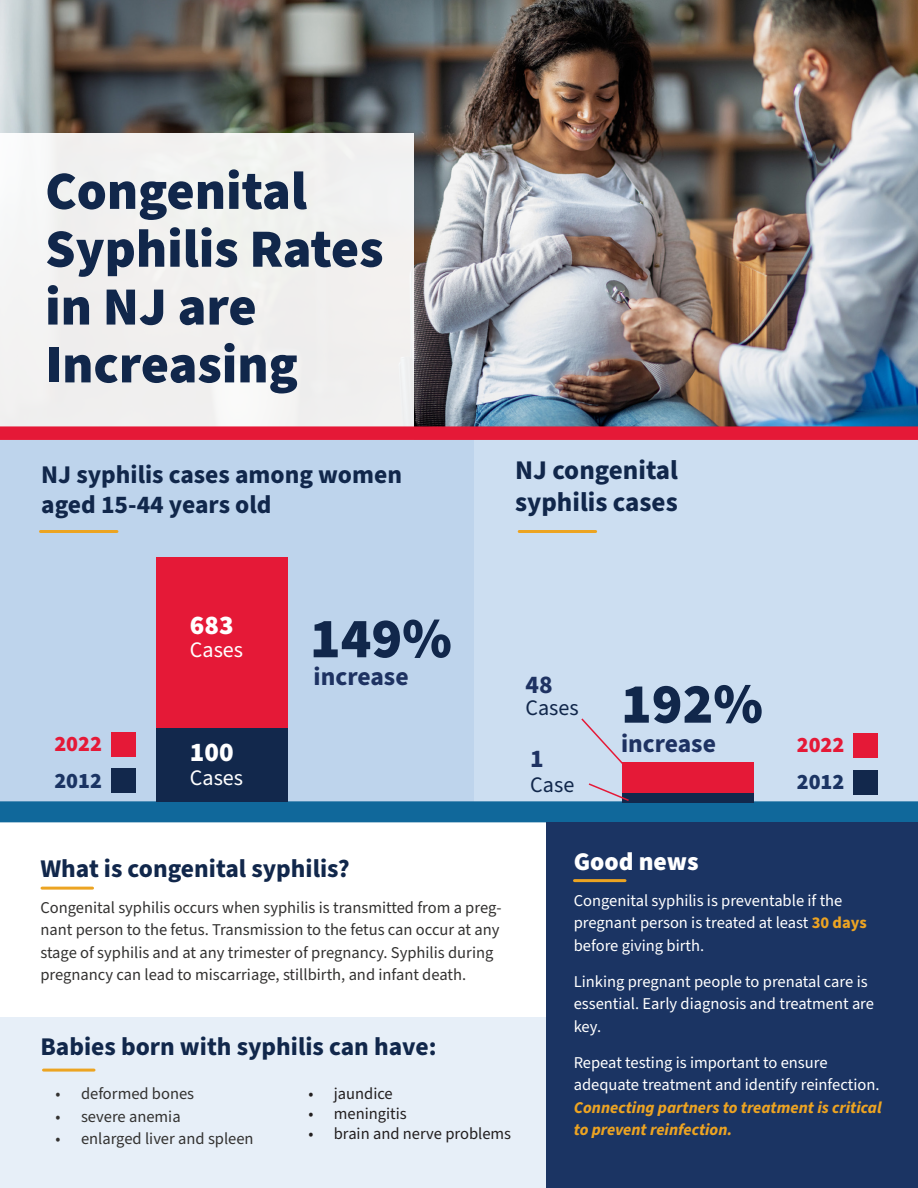
<style>
.page{position:relative;width:918px;height:1188px;background:#fff}
.page>*{position:absolute;margin:0;border:0;box-sizing:border-box;transform-origin:0 0}
.t1{font:900 57px "Source Sans Pro";color:#11274b}
.t2{font:900 53.85px/57.9px "Source Sans Pro";color:#11274b}
.t3{font:700 27px/31.5px "Source Sans Pro";color:#11274b}
.t4{font:900 27px "Source Sans Pro";color:#fff}
.t5{font:700 25.5px/30.6px "Source Sans Pro";color:#11274b}
.t6{font:700 25.5px "Source Sans Pro";color:#1e3262}
.t7{font:900 25.5px "Source Sans Pro";color:#fff}
.t8{font:22.05px "Source Sans Pro";color:#fff}
.t9{font:22.05px "Source Sans Pro";color:#11274b}
.t10{font:900 22.05px "Source Sans Pro";color:#e51937}
.t11{font:900 22.05px "Source Sans Pro";color:#1b3463}
.t12{font:16.5px/22.5px "Source Sans Pro";color:#fff}
.t13{font:16.5px/22.5px "Source Sans Pro";color:#333231}
.t14{font:16.5px "Source Sans Pro";color:#231f20}
.s1{font-weight:700;color:#eda422}
.s2{font-weight:700;font-style:italic;color:#eda422}
</style>
<div class="page">
<div style="left:0;top:434px;width:918px;height:388px;background:#ccdef1"></div>
<div style="left:0;top:434px;width:474px;height:388px;background:#bed4ec"></div>
<div style="left:0;top:1018px;width:547px;height:170px;background:#e7eff8"></div>
<img style="left:0;top:0;width:918px;height:426px">
<div style="left:0;top:134px;width:414px;height:306px;background:#f1f0ef"></div>
<div style="left:0;top:801px;width:918px;height:21px;background:#10689b"></div>
<div style="left:0;top:426px;width:918px;height:14px;background:#e51937"></div>
<div style="left:546px;top:822px;width:372px;height:366px;background:#1b3463"></div>
<div style="left:156px;top:626px;width:132px;height:175px;background:#12284c"></div>
<div style="left:156px;top:557px;width:132px;height:171px;background:#e51937"></div>
<svg style="left:581px;top:718px;width:41px;height:46px"></svg>
<div style="left:622px;top:762px;width:132px;height:40px;background:#12284c"></div>
<div style="left:622px;top:762px;width:132px;height:30px;background:#e51937"></div>
<svg style="left:587px;top:783px;width:44px;height:19px"></svg>
<hr style="left:42px;top:887px;width:51px;height:3px;background:#eca422">
<hr style="left:574px;top:879px;width:51px;height:3px;background:#eca422">
<hr style="left:40px;top:530px;width:77px;height:3px;background:#eca422">
<hr style="left:519px;top:530px;width:77px;height:3px;background:#eca422">
<hr style="left:44px;top:1069px;width:50px;height:3px;background:#eca422">
<div style="left:111px;top:732px;width:25px;height:25px;background:#e51937"></div>
<div style="left:854px;top:734px;width:24px;height:24px;background:#e51937"></div>
<div style="left:111px;top:769px;width:25px;height:24px;background:#12284c"></div>
<div style="left:854px;top:770px;width:24px;height:25px;background:#12284c"></div>
<p class="t2" style="left:45px;top:163px;width:340px">Congenital<br>Syphilis Rates in NJ are<br>Increasing</p>
<p class="t5" style="left:41px;top:460px;width:362px">NJ syphilis cases among women aged 15-44 years old</p>
<p class="t3" style="left:515px;top:455px;width:164px">NJ congenital syphilis cases</p>
<p class="t4" style="left:190px;top:606px;width:45px">683</p>
<p class="t1" style="left:310px;top:599px;width:143px">149%</p>
<p class="t6" style="left:314px;top:659px;width:96px">increase</p>
<p class="t8" style="left:190px;top:635px;width:55px">Cases</p>
<p class="t6" style="left:525px;top:667px;width:29px">48</p>
<p class="t1" style="left:621px;top:664px;width:143px">192%</p>
<p class="t6" style="left:621px;top:726px;width:96px">increase</p>
<p class="t9" style="left:525px;top:693px;width:55px">Cases</p>
<p class="t10" style="left:54px;top:728px;width:49px">2022</p>
<p class="t10" style="left:797px;top:730px;width:49px">2022</p>
<p class="t11" style="left:54px;top:765px;width:49px">2012</p>
<p class="t11" style="left:797px;top:767px;width:49px">2012</p>
<p class="t4" style="left:190px;top:734px;width:45px">100</p>
<p class="t6" style="left:530px;top:741px;width:15px">1</p>
<p class="t8" style="left:190px;top:763px;width:55px">Cases</p>
<p class="t9" style="left:530px;top:770px;width:45px">Case</p>
<p class="t5" style="left:40px;top:853px;width:311px">What is congenital syphilis?</p>
<p class="t13" style="left:40px;top:896px;width:463px">Congenital syphilis occurs when syphilis is transmitted from a preg&shy;nant person to the fetus. Transmission to the fetus can occur at any stage of syphilis and at any trimester of pregnancy. Syphilis during pregnancy can lead to miscarriage, stillbirth, and infant death.</p>
<p class="t5" style="left:40px;top:1032px;width:398px">Babies born with syphilis can have:</p>
<p class="t13" style="left:56px;top:1083px;width:140px">• deformed bones</p>
<p class="t13" style="left:56px;top:1106px;width:127px">• severe anemia</p>
<p class="t13" style="left:56px;top:1128px;width:200px">• enlarged liver and spleen</p>
<p class="t14" style="left:308px;top:1083px;width:86px">• jaundice</p>
<p class="t14" style="left:308px;top:1103px;width:100px">• meningitis</p>
<p class="t14" style="left:308px;top:1123px;width:204px">• brain and nerve problems</p>
<p class="t7" style="left:574px;top:844px;width:126px">Good news</p>
<p class="t12" style="left:574px;top:889px;width:295px">Congenital syphilis is preventable if the pregnant person is treated at least <span class="s1">30 days </span>before giving birth.</p>
<p class="t12" style="left:574px;top:970px;width:302px">Linking pregnant people to prenatal care is essential. Early diagnosis and treatment are key.</p>
<p class="t12" style="left:574px;top:1051px;width:309px">Repeat testing is important to ensure adequate treatment and identify reinfection.<br><span class="s2">Connecting partners to treatment is critical to prevent reinfection.</span></p>
</div>
